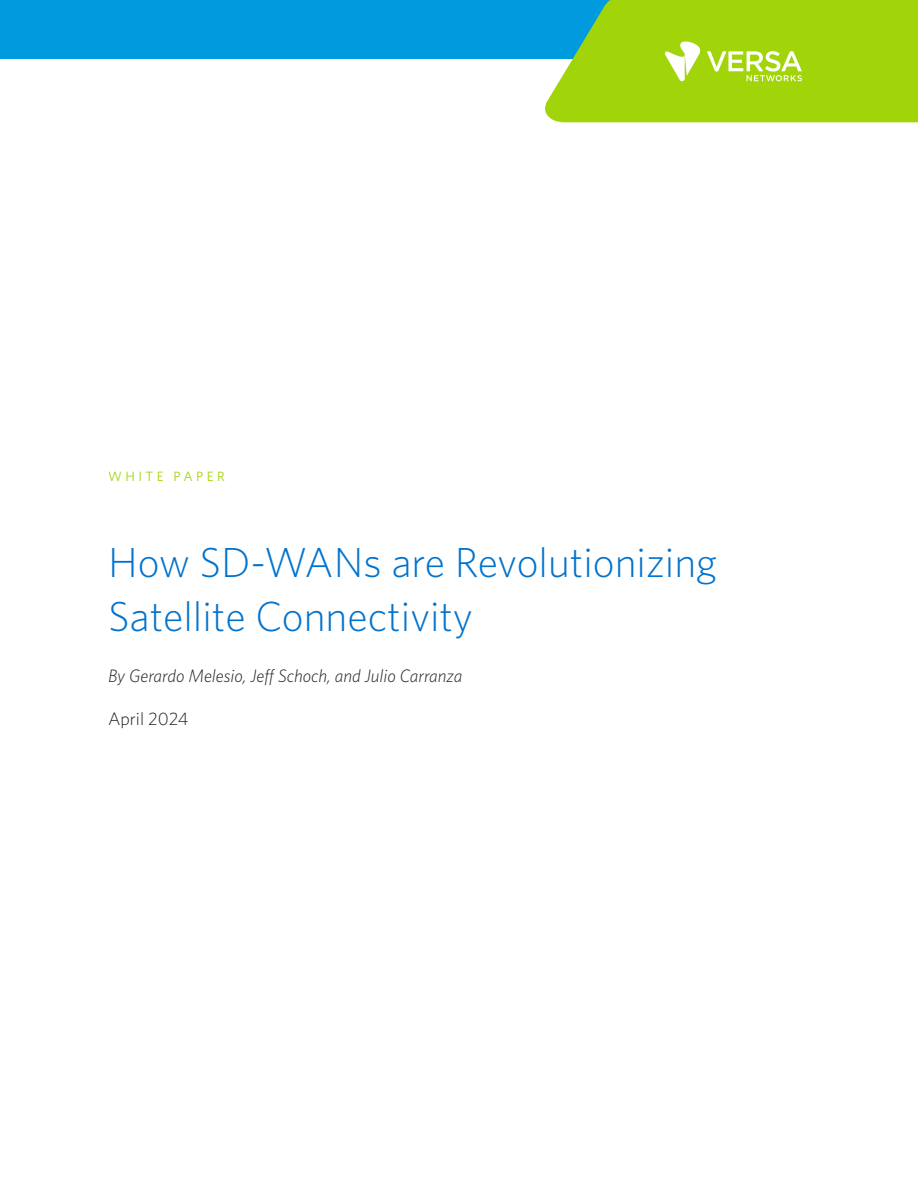
<style>
.page{position:relative;width:918px;height:1188px;background:#fff}
.page>*{position:absolute;margin:0;border:0;box-sizing:border-box;transform-origin:0 0}
.t1{font:300 42px/54px "Whitney";color:#0073ce}
.Sub_Title{font:italic 300 18px "Whitney";color:#231f20}
.Sub_Title-2{font:300 18px "Whitney";color:#231f20}
.Document_Type{font:13.5px "Whitney";letter-spacing:.26em;color:#a2d40a}
</style>
<div class="page">
<div style="left:0;top:0;width:918px;height:58px;background:#009bde"></div>
<svg style="left:543px;top:0;width:375px;height:123px;background:#99d11f"></svg>
<svg style="left:707px;top:51px;width:95px;height:30px;background:#c0e159"></svg>
<svg style="left:664px;top:41px;width:37px;height:40px"></svg>
<p class="Document_Type" style="left:108px;top:467px;width:118px">WHITE PAPER</p>
<p class="t1" style="left:108px;top:535px;width:611px">How SD-WANs are Revolutionizing<br>Satellite Connectivity</p>
<p class="Sub_Title" style="left:108px;top:663px;width:356px">By Gerardo Melesio, Jeff Schoch, and Julio Carranza</p>
<p class="Sub_Title-2" style="left:108px;top:707px;width:82px">April 2024</p>
</div>
